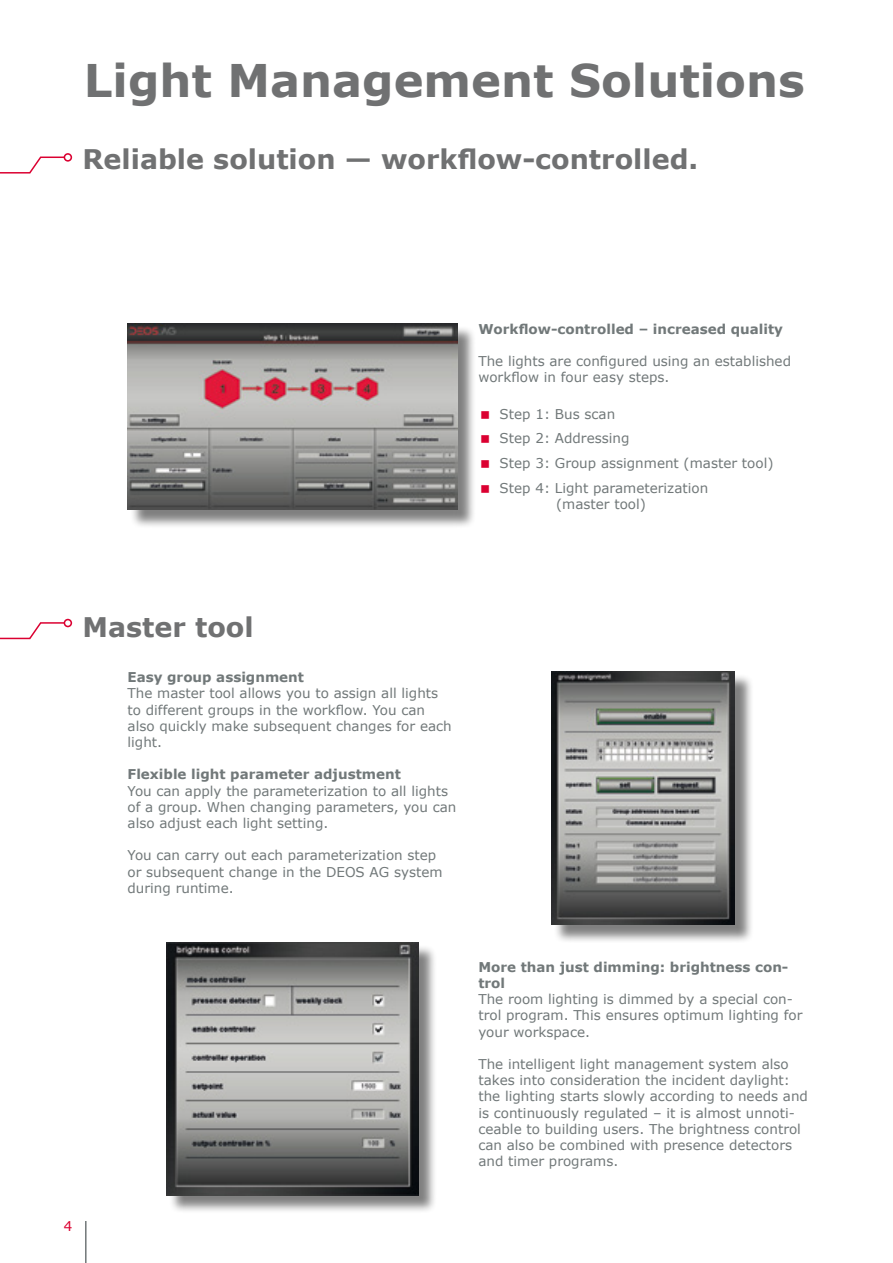
<style>
.page{position:relative;width:893px;height:1263px;background:#fff}
.page>*{position:absolute;margin:0;border:0;box-sizing:border-box;transform-origin:0 0}
.t1{font:700 45px "Verdana";color:#707172}
.t2{font:700 27px "Verdana";color:#707172}
.t3{font:13.5px/16.2px "Verdana";color:#717879}
.t4{font:700 13.5px/16.2px "Verdana";color:#717879}
.t5{font:13.5px "Verdana";color:#db0031}
</style>
<div class="page">
<hr style="left:85px;top:1221px;width:2px;height:42px;background:#717879">
<svg style="left:0;top:153px;width:72px;height:21px"></svg>
<div style="left:130px;top:326px;width:345px;height:202px;background:#000;opacity:.5"></div>
<img style="left:128px;top:323px;width:329px;height:187px">
<div style="left:554px;top:674px;width:200px;height:269px;background:#000;opacity:.5"></div>
<img style="left:551px;top:672px;width:184px;height:253px">
<div style="left:169px;top:945px;width:267px;height:268px;background:#000;opacity:.5"></div>
<img style="left:166px;top:942px;width:252px;height:253px">
<svg style="left:0;top:619px;width:72px;height:21px"></svg>
<h1 class="t1" style="left:84px;top:48px;width:722px">Light Management Solutions</h1>
<h2 class="t2" style="left:82px;top:140px;width:617px">Reliable solution — workflow-controlled.</h2>
<p class="t4" style="left:478px;top:320px;width:306px">Workflow-controlled – increased quality</p>
<p class="t3" style="left:478px;top:353px;width:314px">The lights are configured using an established workflow in four easy steps.</p>
<p class="t3" style="left:500px;top:401px;width:275px;line-height:24.8px">Step 1: Bus scan<br>Step 2: Addressing<br>Step 3: Group assignment (master tool)<br>Step 4: Light parameterization</p>
<p class="t3" style="left:556px;top:496px;width:91px">(master tool)</p>
<h2 class="t2" style="left:82px;top:608px;width:173px">Master tool</h2>
<p class="t4" style="left:128px;top:669px;width:178px">Easy group assignment</p>
<p class="t3" style="left:128px;top:685px;width:326px">The master tool allows you to assign all lights to different groups in the workflow. You can also quickly make subsequent changes for each light.</p>
<p class="t4" style="left:128px;top:766px;width:275px">Flexible light parameter adjustment</p>
<p class="t3" style="left:128px;top:782px;width:330px">You can apply the parameterization to all lights of a group. When changing parameters, you can also adjust each light setting.</p>
<p class="t3" style="left:128px;top:847px;width:317px">You can carry out each parameterization step or subsequent change in the DEOS AG system during runtime.</p>
<p class="t5" style="left:64px;top:1216px;width:10px">4</p>
<p class="t4" style="left:478px;top:958px;width:312px">More than just dimming: brightness con&shy;trol</p>
<p class="t3" style="left:478px;top:991px;width:326px">The room lighting is dimmed by a special con&shy;trol program. This ensures optimum lighting for your workspace.</p>
<p class="t3" style="left:478px;top:1056px;width:331px">The intelligent light management system also takes into consideration the incident daylight: the lighting starts slowly according to needs and is continuously regulated – it is almost unnoti&shy;ceable to building users. The brightness control can also be combined with presence detectors and timer programs.</p>
</div>
